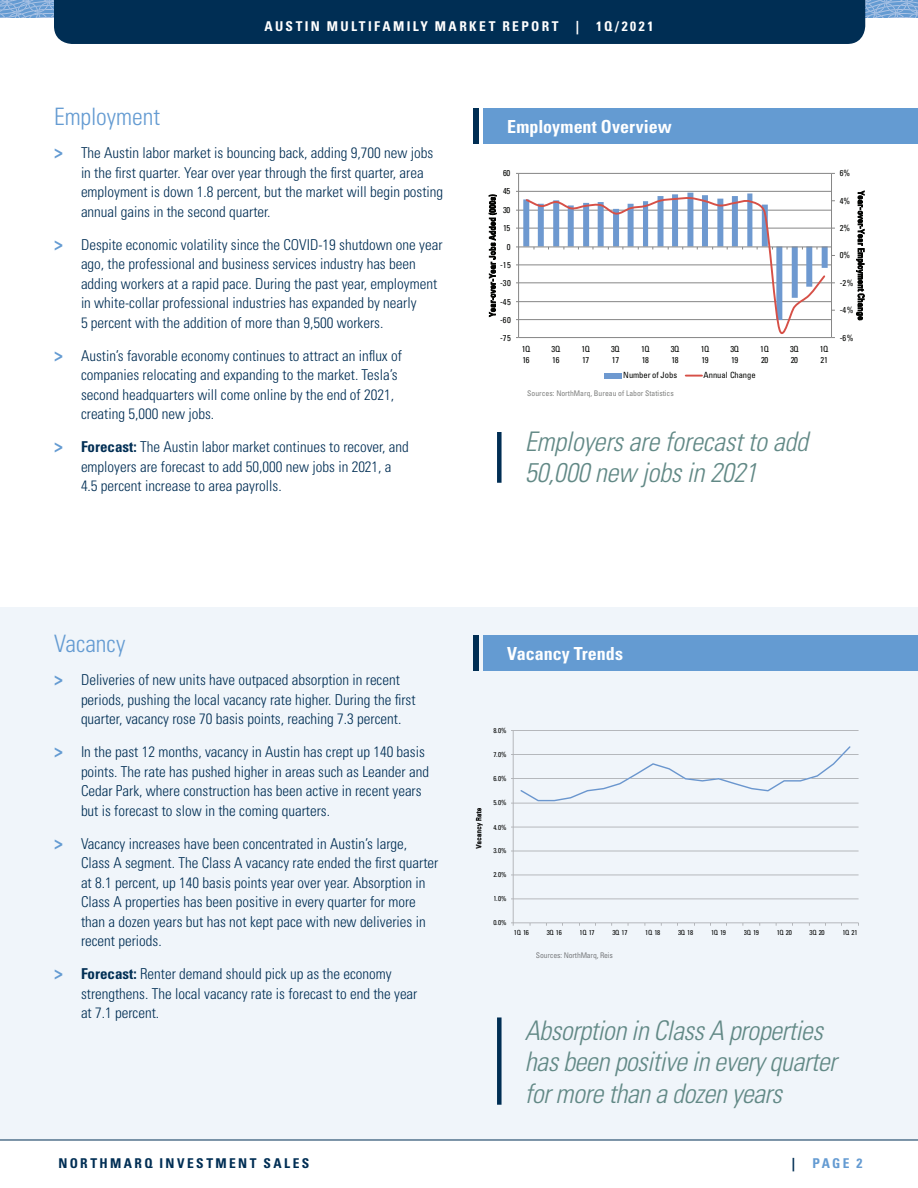
<style>
.page{position:relative;width:918px;height:1188px;background:#fff}
.page>*{position:absolute;margin:0;border:0;box-sizing:border-box;transform-origin:0 0}
.t1{font:italic 300 condensed 27px/31.5px "Univers LT Std";letter-spacing:-.02em;color:#628986}
.t2{font:300 condensed 24px "Univers LT Std";letter-spacing:-.005em;color:#649bd2}
.t3{font:700 condensed 18px "Univers LT Std";color:#fff}
.t4{font:300 condensed 15px/19.5px "Univers LT Std";color:#002e54}
.t5{font:700 condensed 13.5px "Univers LT Std";letter-spacing:.17em;color:#fff}
.t6{font:700 condensed 13.5px "Univers LT Std";letter-spacing:.18em;color:#002e54}
.t7{font:700 condensed 13.5px "Univers LT Std";color:#649bd2}
.t8{font:condensed 8.55px/11.1px "Univers LT Std";letter-spacing:-.045em;color:#040503}
.t9{font:condensed 8.55px "Univers LT Std";color:#040503}
.t10{font:condensed 8.4px "Univers LT Std";letter-spacing:.02em;color:#040503}
.t11{font:condensed 7.8px "Univers LT Std";letter-spacing:-.025em;color:#7b7d80}
.t12{font:condensed 7.65px "Univers LT Std";color:#7f807f}
.t13{font:condensed 7.05px "Univers LT Std";letter-spacing:-.045em;color:#030403}
.s1{font-weight:700;font-size:18px;color:#649bd2}
.s2{font-weight:700}
</style>
<div class="page">
<div style="left:0;top:608px;width:918px;height:532px;background:#f0f5fa"></div>
<svg style="left:0;top:0;width:918px;height:44px;background:#184366"></svg>
<hr style="left:0;top:1140px;width:918px;height:1px;background:#002e54">
<div style="left:497px;top:1017px;width:5px;height:88px;background:#002e54"></div>
<div style="left:497px;top:432px;width:5px;height:51px;background:#002e54"></div>
<div style="left:483px;top:108px;width:435px;height:36px;background:#649bd2"></div>
<div style="left:483px;top:635px;width:435px;height:36px;background:#649bd2"></div>
<div style="left:473px;top:108px;width:6px;height:36px;background:#002e54"></div>
<div style="left:473px;top:635px;width:6px;height:36px;background:#002e54"></div>
<hr style="left:519px;top:173px;width:313px;height:1px;background:#868686">
<hr style="left:831px;top:173px;width:1px;height:165px;background:#868686">
<hr style="left:518px;top:173px;width:1px;height:165px;background:#868686">
<svg style="left:516px;top:191px;width:319px;height:147px"></svg>
<div style="left:605px;top:373px;width:17px;height:5px;background:#6e99d0"></div>
<svg style="left:686px;top:375px;width:16px;height:2px"></svg>
<svg style="left:511px;top:730px;width:348px;height:196px"></svg>
<svg style="left:476px;top:808px;width:7px;height:41px"></svg>
<p class="t5" style="left:265px;top:18px;width:296px">AUSTIN MULTIFAMILY MARKET REPORT</p>
<p class="t5" style="left:576px;top:18px;width:5px">|</p>
<p class="t5" style="left:596px;top:18px;width:59px">1Q/2021</p>
<h2 class="t2" style="left:54px;top:103px;width:108px">Employment</h2>
<p class="t4" style="left:81px;top:143px;width:364px;text-indent:-27px"><span class="s1">&gt;</span> The Austin labor market is bouncing back, adding 9,700 new jobs in the first quarter. Year over year through the first quarter, area employment is down 1.8 percent, but the market will begin posting annual gains in the second quarter.</p>
<p class="t4" style="left:81px;top:235px;width:363px;text-indent:-27px"><span class="s1">&gt;</span> Despite economic volatility since the COVID-19 shutdown one year ago, the professional and business services industry has been adding workers at a rapid pace. During the past year, employment in white-collar professional industries has expanded by nearly<br>5 percent with the addition of more than 9,500 workers.</p>
<p class="t4" style="left:81px;top:346px;width:322px;text-indent:-27px"><span class="s1">&gt;</span> Austin’s favorable economy continues to attract an influx of companies relocating and expanding to the market. Tesla’s second headquarters will come online by the end of 2021, creating 5,000 new jobs.</p>
<p class="t4" style="left:81px;top:437px;width:329px;text-indent:-27px"><span class="s1">&gt;</span> <span class="s2">Forecast:</span> The Austin labor market continues to recover, and employers are forecast to add 50,000 new jobs in 2021, a<br>4.5 percent increase to area payrolls.</p>
<p class="t3" style="left:507px;top:116px;width:166px">Employment Overview</p>
<p class="t8" style="left:503px;top:168px;width:9px">60</p>
<p class="t8" style="left:503px;top:186px;width:9px">45</p>
<p class="t10" style="left:487px;top:317px;width:124px;rotate:-90deg">Year-over-Year Jobs Added (000s)</p>
<p class="t8" style="left:503px;top:204px;width:9px">30</p>
<p class="t8" style="left:503px;top:222px;width:9px">15</p>
<p class="t8" style="left:507px;top:241px;width:5px">0</p>
<p class="t8" style="left:500px;top:259px;width:12px">-15</p>
<p class="t8" style="left:500px;top:277px;width:12px">-30</p>
<p class="t8" style="left:500px;top:296px;width:12px">-45</p>
<p class="t8" style="left:500px;top:314px;width:12px">-60</p>
<p class="t8" style="left:500px;top:332px;width:12px">-75</p>
<p class="t8" style="left:522px;top:343px;width:10px">1Q<br>16</p>
<p class="t8" style="left:552px;top:343px;width:10px">3Q<br>16</p>
<p class="t8" style="left:581px;top:343px;width:10px">1Q<br>17</p>
<p class="t8" style="left:611px;top:343px;width:10px">3Q<br>17</p>
<p class="t8" style="left:641px;top:343px;width:10px">1Q<br>18</p>
<p class="t8" style="left:671px;top:343px;width:10px">3Q<br>18</p>
<p class="t8" style="left:701px;top:343px;width:10px">1Q<br>19</p>
<p class="t8" style="left:730px;top:343px;width:10px">3Q<br>19</p>
<p class="t8" style="left:760px;top:343px;width:10px">1Q<br>20</p>
<p class="t8" style="left:790px;top:343px;width:10px">3Q<br>20</p>
<p class="t8" style="left:820px;top:343px;width:10px">1Q<br>21</p>
<p class="t9" style="left:623px;top:370px;width:56px">Number of Jobs</p>
<p class="t9" style="left:704px;top:370px;width:54px">Annual Change</p>
<p class="t12" style="left:527px;top:389px;width:148px">Sources: NorthMarq, Bureau of Labor Statistics</p>
<p class="t8" style="left:840px;top:168px;width:12px">6%</p>
<p class="t10" style="left:866px;top:191px;width:131px;rotate:90deg">Year-over-Year Employment Change</p>
<p class="t8" style="left:840px;top:195px;width:12px">4%</p>
<p class="t8" style="left:840px;top:222px;width:12px">2%</p>
<p class="t8" style="left:840px;top:250px;width:12px">0%</p>
<p class="t8" style="left:840px;top:277px;width:15px">-2%</p>
<p class="t8" style="left:840px;top:304px;width:15px">-4%</p>
<p class="t8" style="left:840px;top:332px;width:15px">-6%</p>
<h1 class="t1" style="left:525px;top:426px;width:285px">Employers are forecast to add<br>50,000 new jobs in 2021</h1>
<h2 class="t2" style="left:54px;top:629px;width:73px">Vacancy</h2>
<p class="t4" style="left:81px;top:670px;width:336px;text-indent:-27px"><span class="s1">&gt;</span> Deliveries of new units have outpaced absorption in recent periods, pushing the local vacancy rate higher. During the first quarter, vacancy rose 70 basis points, reaching 7.3 percent.</p>
<p class="t4" style="left:81px;top:742px;width:350px;text-indent:-27px"><span class="s1">&gt;</span> In the past 12 months, vacancy in Austin has crept up 140 basis points. The rate has pushed higher in areas such as Leander and Cedar Park, where construction has been active in recent years but is forecast to slow in the coming quarters.</p>
<p class="t4" style="left:81px;top:834px;width:359px;text-indent:-27px"><span class="s1">&gt;</span> Vacancy increases have been concentrated in Austin’s large, Class A segment. The Class A vacancy rate ended the first quarter at 8.1 percent, up 140 basis points year over year. Absorption in Class A properties has been positive in every quarter for more than a dozen years but has not kept pace with new deliveries in recent periods.</p>
<p class="t4" style="left:81px;top:964px;width:338px;text-indent:-27px"><span class="s1">&gt;</span> <span class="s2">Forecast:</span> Renter demand should pick up as the economy strengthens. The local vacancy rate is forecast to end the year at 7.1 percent.</p>
<p class="t3" style="left:507px;top:643px;width:117px">Vacancy Trends</p>
<p class="t13" style="left:493px;top:726px;width:15px">8.0%</p>
<p class="t13" style="left:493px;top:750px;width:15px">7.0%</p>
<p class="t13" style="left:493px;top:774px;width:15px">6.0%</p>
<p class="t13" style="left:493px;top:798px;width:15px">5.0%</p>
<p class="t13" style="left:493px;top:823px;width:15px">4.0%</p>
<p class="t13" style="left:493px;top:846px;width:15px">3.0%</p>
<p class="t13" style="left:493px;top:870px;width:15px">2.0%</p>
<p class="t13" style="left:493px;top:894px;width:15px">1.0%</p>
<p class="t13" style="left:493px;top:918px;width:15px">0.0%</p>
<p class="t13" style="left:514px;top:928px;width:17px">1Q 16</p>
<p class="t13" style="left:547px;top:928px;width:17px">3Q 16</p>
<p class="t13" style="left:580px;top:928px;width:17px">1Q 17</p>
<p class="t13" style="left:612px;top:928px;width:17px">3Q 17</p>
<p class="t13" style="left:645px;top:928px;width:17px">1Q 18</p>
<p class="t13" style="left:678px;top:928px;width:17px">3Q 18</p>
<p class="t13" style="left:711px;top:928px;width:17px">1Q 19</p>
<p class="t13" style="left:744px;top:928px;width:17px">3Q 19</p>
<p class="t13" style="left:777px;top:928px;width:17px">1Q 20</p>
<p class="t13" style="left:810px;top:928px;width:17px">3Q 20</p>
<p class="t13" style="left:842px;top:928px;width:17px">1Q 21</p>
<p class="t11" style="left:536px;top:950px;width:79px">Sources: NorthMarq, Reis</p>
<h1 class="t1" style="left:525px;top:1015px;width:313px">Absorption in Class A properties has been positive in every quarter for more than a dozen years</h1>
<p class="t6" style="left:58px;top:1155px;width:252px">NORTHMARQ INVESTMENT SALES</p>
<p class="t6" style="left:792px;top:1155px;width:5px">|</p>
<p class="t7" style="left:812px;top:1155px;width:52px">PAGE 2</p>
</div>
